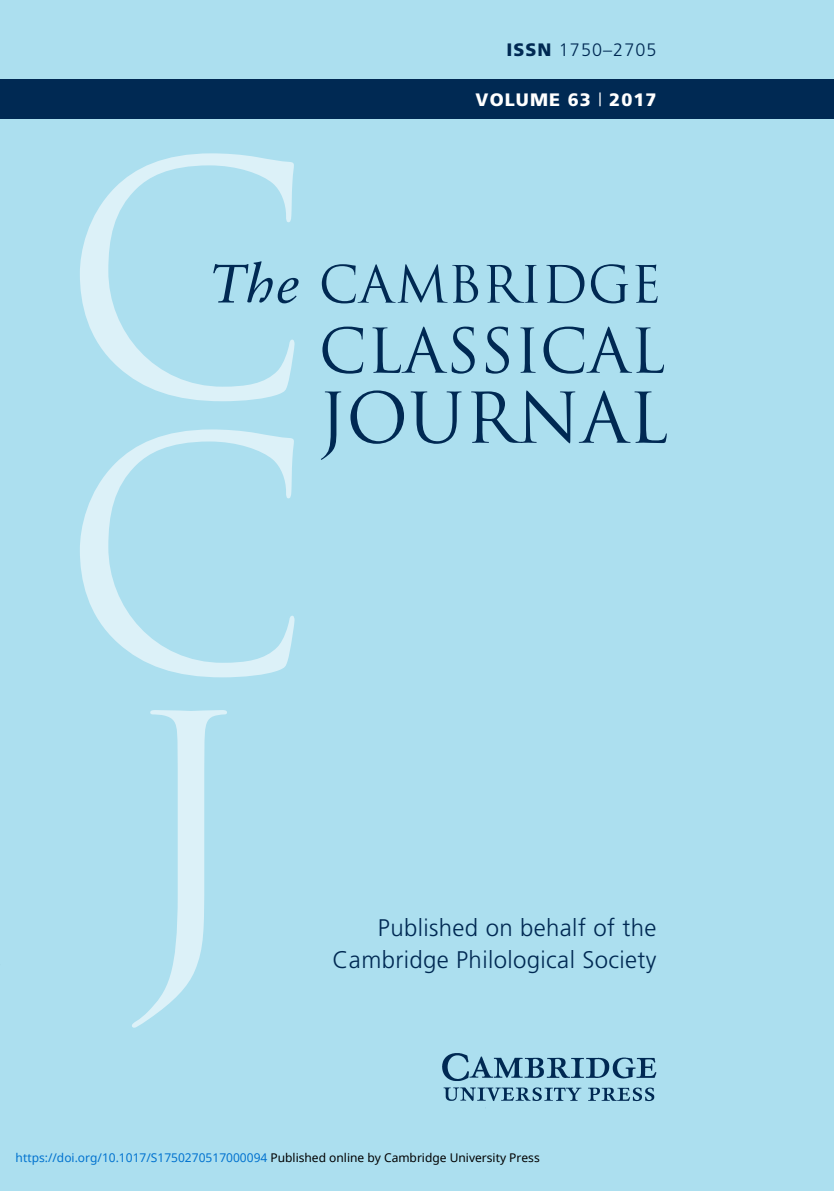
<style>
.page{position:relative;width:834px;height:1191px;background:#fff}
.page>*{position:absolute;margin:0;border:0;box-sizing:border-box;transform-origin:0 0}
.t1{font:316px/276px "Trajan";color:#dcf1f8;text-align:justify}
.t2{font:68px "Trajan";color:#002953}
.t3{font:60px "Trajan";color:#002953}
.t4{font:50px "Trajan";color:#002953}
.t5{font:300 24px/32.6px "Frutiger";letter-spacing:.015em;color:#002953;text-align:right}
.t6{font:900 18px "Frutiger";letter-spacing:.06em;color:#fff}
.t7{font:300 18px "Frutiger";letter-spacing:.06em;color:#002953}
.t8{font:12px "Noto Sans";color:#0172cf}
.s1{font-weight:900}
.s2{font-weight:300}
.s3{font-family:"Sabon";font-style:italic;font-size:54px}
.s4{color:#000}
</style>
<div class="page">
<div style="left:0;top:0;width:833px;height:1191px;background:#acdfef"></div>
<div style="left:0;top:79px;width:833px;height:40px;background:#002953"></div>
<img style="left:442px;top:1053px;width:215px;height:49px">
<p class="t7" style="left:506px;top:43px;width:152px"><span class="s1">ISSN</span> 1750–2705</p>
<p class="t6" style="left:475px;top:93px;width:182px">VOLUME 63 <span class="s2">|</span> 2017</p>
<p class="t1" style="left:60px;top:149px;width:256px">C C J</p>
<p class="t4" style="left:210px;top:256px;width:453px"><span class="s3">The</span> CAMBRIDGE</p>
<p class="t3" style="left:318px;top:317px;width:348px">CLASSICAL</p>
<p class="t2" style="left:318px;top:379px;width:351px">JOURNAL</p>
<p class="t5" style="left:332px;top:913px;width:325px">Published on behalf of the<br>Cambridge Philological Society</p>
<p class="t8" style="left:16px;top:1149px;width:525px">https://doi.org/10.1017/S1750270517000094 <span class="s4">Published online by Cambridge University Press</span></p>
</div>
